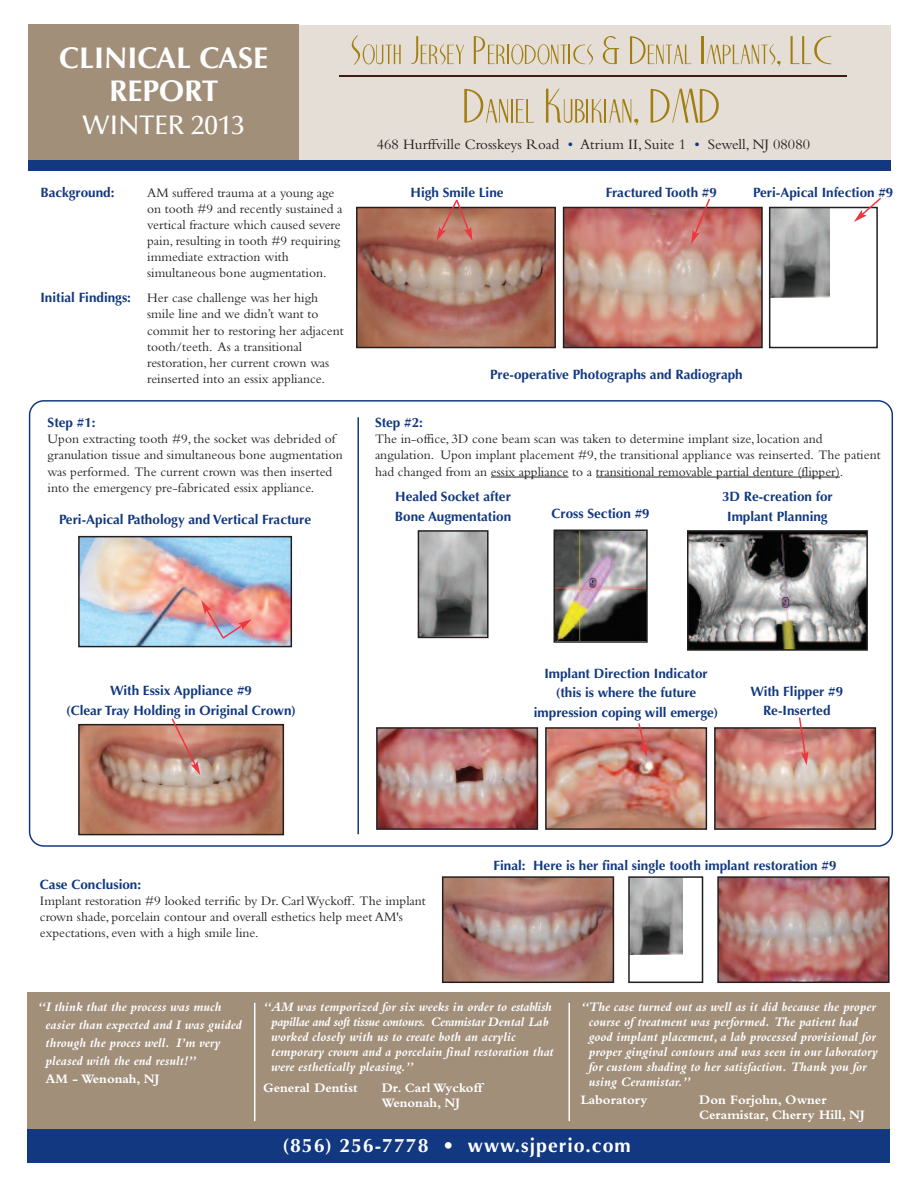
<style>
.page{position:relative;width:918px;height:1188px;background:#fff}
.page>*{position:absolute;margin:0;border:0;box-sizing:border-box;transform-origin:0 0}
.t1{font:700 30px/33px "Optima";color:#fff;text-align:center}
.t2{font:500 27px "Optima";color:#fff}
.t3{font:700 19.5px "Optima";letter-spacing:.05em;color:#fff}
.t4{font:15px "Bembo";color:#231f20}
.t5{font:13.5px/16.2px "Bembo";color:#231f20}
.t6{font:italic 700 13.5px/15px "Bembo";color:#fff}
.t7{font:700 13.5px/19.4px "Optima";color:#113880;text-align:center}
.t8{font:700 13.5px/15px "Bembo";color:#fff}
.s1{font-family:"Optima";font-weight:700;color:#113880}
.s2{color:#113880}
</style>
<div class="page">
<svg style="left:29px;top:400px;width:864px;height:447px"></svg>
<img style="left:81px;top:539px;width:208px;height:105px">
<div style="left:78px;top:536px;width:214px;height:111px;border:2px solid #231f20"></div>
<div style="left:28px;top:992px;width:862px;height:150px;background:#a18f7a"></div>
<div style="left:29px;top:136px;width:862px;height:35px;background:#113880"></div>
<div style="left:289px;top:25px;width:602px;height:135px;background:#e4ded6"></div>
<div style="left:29px;top:25px;width:270px;height:135px;background:#a18f7a"></div>
<svg style="left:352px;top:35px;width:49px;height:30px"></svg>
<svg style="left:411px;top:36px;width:53px;height:29px"></svg>
<svg style="left:474px;top:36px;width:119px;height:29px"></svg>
<svg style="left:603px;top:36px;width:16px;height:28px"></svg>
<svg style="left:630px;top:36px;width:61px;height:28px"></svg>
<hr style="left:701px;top:36px;width:2px;height:28px;background:#a27e10">
<svg style="left:707px;top:44px;width:74px;height:22px"></svg>
<svg style="left:791px;top:36px;width:40px;height:28px"></svg>
<hr style="left:340px;top:75px;width:507px;height:2px;background:#3f1b15">
<svg style="left:464px;top:89px;width:44px;height:34px"></svg>
<hr style="left:511px;top:99px;width:2px;height:24px;background:#a27e10">
<svg style="left:516px;top:99px;width:18px;height:24px"></svg>
<svg style="left:546px;top:89px;width:56px;height:34px"></svg>
<hr style="left:604px;top:99px;width:2px;height:24px;background:#a27e10">
<svg style="left:609px;top:99px;width:29px;height:26px"></svg>
<svg style="left:651px;top:89px;width:68px;height:34px"></svg>
<div style="left:28px;top:1129px;width:862px;height:33px;background:#113880"></div>
<img style="left:772px;top:210px;width:58px;height:87px">
<div style="left:769px;top:207px;width:109px;height:141px;border:2px solid #231f20"></div>
<img style="left:566px;top:210px;width:194px;height:135px">
<div style="left:563px;top:207px;width:200px;height:141px;border:2px solid #231f20"></div>
<img style="left:359px;top:210px;width:194px;height:135px">
<div style="left:356px;top:207px;width:200px;height:141px;border:2px solid #231f20"></div>
<img style="left:445px;top:879px;width:166px;height:101px">
<div style="left:442px;top:876px;width:172px;height:107px;border:2px solid #231f20"></div>
<img style="left:631px;top:879px;width:51px;height:76px">
<div style="left:628px;top:876px;width:75px;height:107px;border:2px solid #231f20"></div>
<img style="left:720px;top:879px;width:167px;height:101px">
<div style="left:717px;top:876px;width:173px;height:107px;border:2px solid #231f20"></div>
<hr style="left:491px;top:477px;width:77px;height:1px;background:#231f20">
<hr style="left:596px;top:477px;width:244px;height:1px;background:#231f20">
<img style="left:379px;top:730px;width:156px;height:97px">
<div style="left:376px;top:727px;width:162px;height:103px;border:2px solid #231f20"></div>
<img style="left:548px;top:730px;width:156px;height:97px">
<div style="left:545px;top:727px;width:162px;height:103px;border:2px solid #231f20"></div>
<img style="left:717px;top:730px;width:156px;height:97px">
<div style="left:714px;top:727px;width:162px;height:103px;border:2px solid #231f20"></div>
<img style="left:421px;top:533px;width:65px;height:102px">
<div style="left:418px;top:530px;width:71px;height:108px;border:2px solid #231f20"></div>
<img style="left:557px;top:533px;width:88px;height:107px">
<div style="left:554px;top:530px;width:94px;height:113px;border:2px solid #231f20"></div>
<img style="left:690px;top:533px;width:175px;height:115px">
<div style="left:687px;top:530px;width:181px;height:121px;border:2px solid #231f20"></div>
<svg style="left:436px;top:199px;width:37px;height:42px;background:#c58b7e"></svg>
<svg style="left:201px;top:600px;width:51px;height:40px;background:#d59da5"></svg>
<svg style="left:691px;top:198px;width:20px;height:46px"></svg>
<svg style="left:854px;top:197px;width:27px;height:25px"></svg>
<hr style="left:254px;top:1003px;width:1px;height:118px;background:#fff">
<hr style="left:569px;top:1003px;width:1px;height:118px;background:#fff">
<svg style="left:637px;top:722px;width:10px;height:35px"></svg>
<svg style="left:798px;top:716px;width:10px;height:49px"></svg>
<img style="left:81px;top:727px;width:200px;height:105px">
<div style="left:78px;top:724px;width:206px;height:111px;border:2px solid #231f20"></div>
<svg style="left:170px;top:717px;width:30px;height:58px;background:#cc988e"></svg>
<hr style="left:357px;top:417px;width:2px;height:417px;background:#113880">
<h1 class="t1" style="left:59px;top:41px;width:211px">CLINICAL CASE<br>REPORT</h1>
<h2 class="t2" style="left:82px;top:114px;width:164px">WINTER 2013</h2>
<p class="t7" style="left:40px;top:183px;width:76px">Background:</p>
<p class="t5" style="left:147px;top:186px;width:197px">AM suffered trauma at a young age on tooth #9 and recently sustained a vertical fracture which caused severe pain, resulting in tooth #9 requiring immediate extraction with simultaneous bone augmentation.</p>
<p class="t5" style="left:147px;top:291px;width:198px;text-indent:-107px"><span class="s1">Initial Findings:</span> Her case challenge was her high smile line and we didn’t want to commit her to restoring her adjacent tooth/teeth. As a transitional restoration, her current crown was reinserted into an essix appliance.</p>
<p class="t7" style="left:48px;top:413px;width:50px">Step #1:</p>
<p class="t5" style="left:48px;top:432px;width:297px">Upon extracting tooth #9, the socket was debrided of granulation tissue and simultaneous bone augmentation was performed. The current crown was then inserted into the emergency pre-fabricated essix appliance.</p>
<p class="t7" style="left:59px;top:510px;width:254px">Peri-Apical Pathology and Vertical Fracture</p>
<p class="t4" style="left:377px;top:139px;width:435px">468 Hurffville Crosskeys Road <span class="s2">•</span> Atrium II, Suite 1 <span class="s2">•</span> Sewell, NJ 08080</p>
<p class="t7" style="left:411px;top:183px;width:95px">High Smile Line</p>
<p class="t7" style="left:606px;top:183px;width:113px">Fractured Tooth #9</p>
<p class="t7" style="left:753px;top:183px;width:142px">Peri-Apical Infection #9</p>
<p class="t7" style="left:490px;top:365px;width:254px">Pre-operative Photographs and Radiograph</p>
<p class="t7" style="left:375px;top:413px;width:50px">Step #2:</p>
<p class="t5" style="left:375px;top:432px;width:507px">The in-office, 3D cone beam scan was taken to determine implant size, location and angulation. Upon implant placement #9, the transitional appliance was reinserted. The patient had changed from an essix appliance to a transitional removable partial denture (flipper).</p>
<p class="t7" style="left:395px;top:487px;width:118px;text-align:left">Healed Socket after<br>Bone Augmentation</p>
<p class="t7" style="left:551px;top:504px;width:100px">Cross Section #9</p>
<p class="t7" style="left:722px;top:487px;width:112px">3D Re-creation for<br>Implant Planning</p>
<p class="t7" style="left:66px;top:681px;width:231px">With Essix Appliance #9<br>(Clear Tray Holding in Original Crown)</p>
<p class="t7" style="left:534px;top:664px;width:186px">Implant Direction Indicator (this is where the future impression coping will emerge)</p>
<p class="t7" style="left:750px;top:682px;width:94px">With Flipper #9<br>Re-Inserted</p>
<p class="t7" style="left:494px;top:856px;width:344px">Final: Here is her final single tooth implant restoration #9</p>
<p class="t7" style="left:40px;top:875px;width:103px">Case Conclusion:</p>
<p class="t5" style="left:40px;top:894px;width:387px">Implant restoration #9 looked terrific by Dr. CarlWyckoff. The implant crown shade, porcelain contour and overall esthetics help meet AM's expectations, even with a high smile line.</p>
<p class="t6" style="left:46px;top:999px;width:198px;line-height:18px;text-indent:-8px">“I think that the process was much easier than expected and I was guided through the proces well. I’m very pleased with the end result!”</p>
<p class="t8" style="left:46px;top:1073px;width:115px">AM - Wenonah, NJ</p>
<p class="t6" style="left:271px;top:1001px;width:284px;text-indent:-8px">“AM was temporized for six weeks in order to establish papillae and soft tissue contours. Ceramistar Dental Lab worked closely with us to create both an acrylic temporary crown and a porcelain final restoration that were esthetically pleasing.”</p>
<p class="t8" style="left:263px;top:1081px;width:96px">General Dentist</p>
<p class="t8" style="left:382px;top:1081px;width:102px">Dr. Carl Wyckoff<br>Wenonah, NJ</p>
<p class="t6" style="left:589px;top:1001px;width:291px;text-indent:-8px">“The case turned out as well as it did because the proper course of treatment was performed. The patient had good implant placement, a lab processed provisional for proper gingival contours and was seen in our laboratory for custom shading to her satisfaction. Thank you for using Ceramistar.”</p>
<p class="t8" style="left:581px;top:1094px;width:68px">Laboratory</p>
<p class="t8" style="left:699px;top:1094px;width:167px">Don Forjohn, Owner<br>Ceramistar, Cherry Hill, NJ</p>
<h3 class="t3" style="left:283px;top:1134px;width:350px">(856) 256-7778 • www.sjperio.com</h3>
</div>
